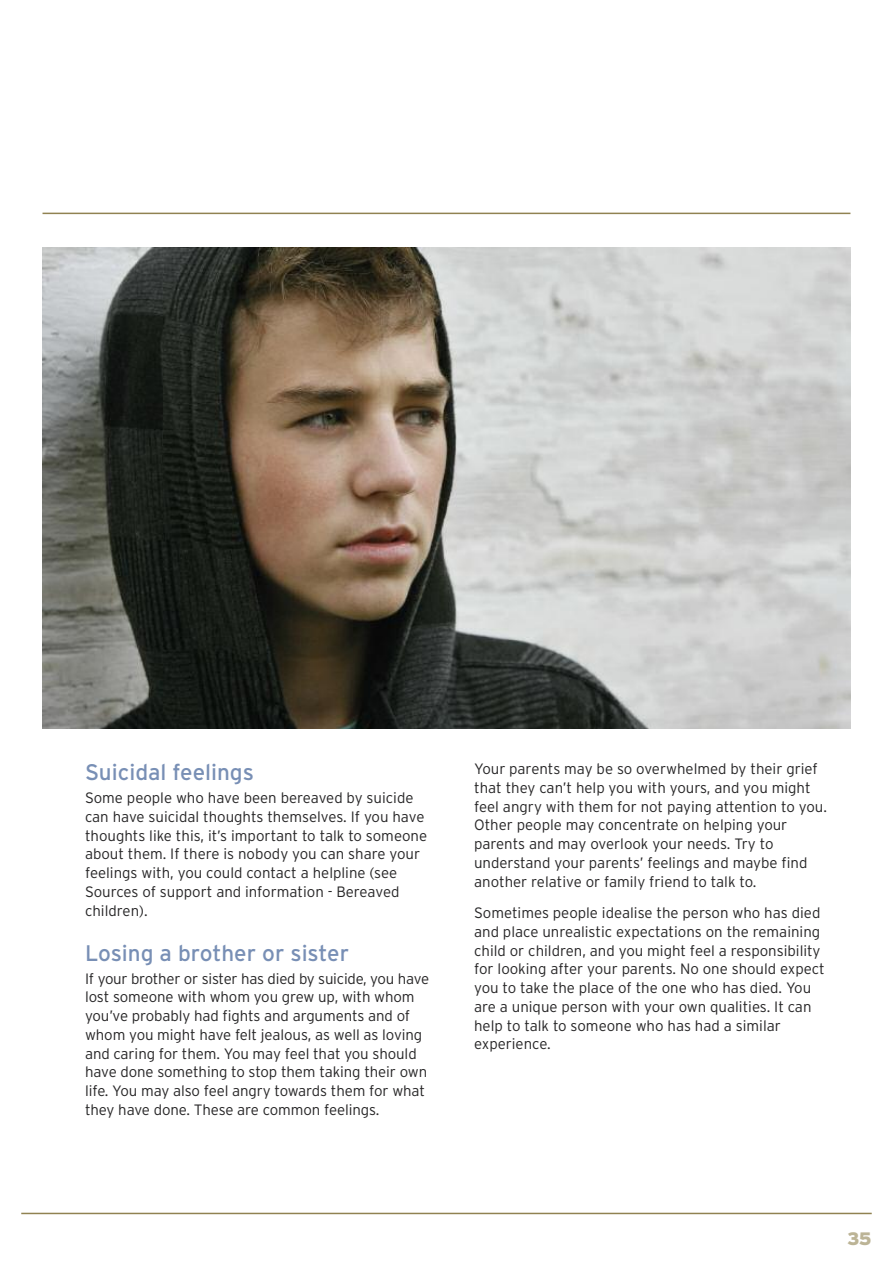
<style>
.page{position:relative;width:893px;height:1263px;background:#fff}
.page>*{position:absolute;margin:0;border:0;box-sizing:border-box;transform-origin:0 0}
.t1{font:22.5px "Interstate";color:#788fb5}
.t2{font:900 18px "Interstate";color:#bcb496}
.t3{font:300 15px/18.8px "Interstate";color:#272627}
</style>
<div class="page">
<hr style="left:21px;top:1213px;width:851px;height:1px;background:#908251">
<img style="left:43px;top:248px;width:807px;height:481px">
<hr style="left:43px;top:213px;width:807px;height:1px;background:#908251">
<h1 class="t1" style="left:85px;top:759px;width:170px">Suicidal feelings</h1>
<p class="t3" style="left:85px;top:789px;width:344px">Some people who have been bereaved by suicide can have suicidal thoughts themselves. If you have thoughts like this, it’s important to talk to someone about them. If there is nobody you can share your feelings with, you could contact a helpline (see Sources of support and information - Bereaved children).</p>
<h1 class="t1" style="left:85px;top:940px;width:265px">Losing a brother or sister</h1>
<p class="t3" style="left:85px;top:969px;width:346px">If your brother or sister has died by suicide, you have lost someone with whom you grew up, with whom you’ve probably had fights and arguments and of whom you might have felt jealous, as well as loving and caring for them. You may feel that you should have done something to stop them taking their own life. You may also feel angry towards them for what they have done. These are common feelings.</p>
<p class="t3" style="left:474px;top:760px;width:354px">Your parents may be so overwhelmed by their grief that they can’t help you with yours, and you might feel angry with them for not paying attention to you.<br>Other people may concentrate on helping your parents and may overlook your needs. Try to understand your parents’ feelings and maybe find another relative or family friend to talk to.</p>
<p class="t3" style="left:474px;top:904px;width:352px">Sometimes people idealise the person who has died and place unrealistic expectations on the remaining child or children, and you might feel a responsibility for looking after your parents. No one should expect you to take the place of the one who has died. You are a unique person with your own qualities. It can help to talk to someone who has had a similar experience.</p>
<p class="t2" style="left:847px;top:1228px;width:26px">35</p>
</div>
